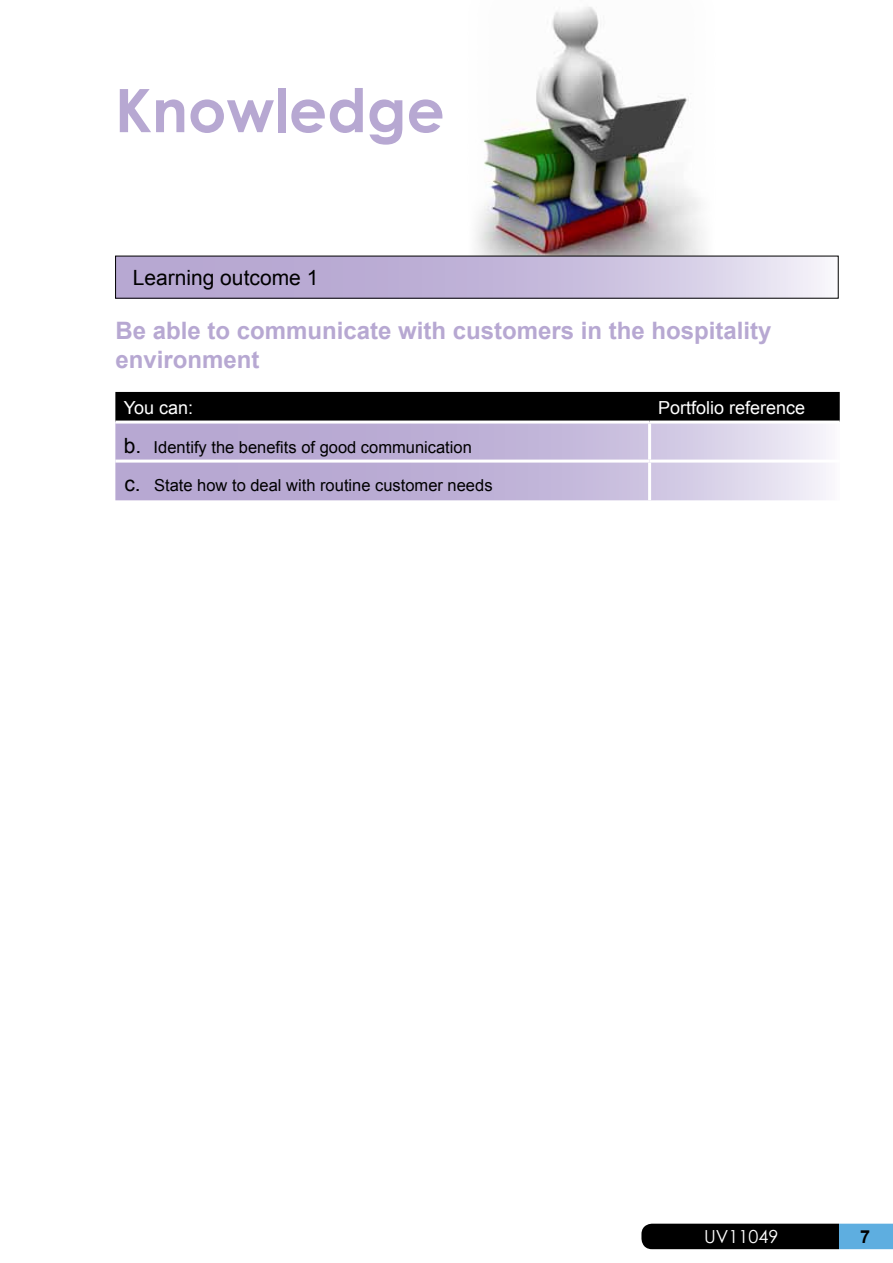
<style>
.page{position:relative;width:893px;height:1263px;background:#fff}
.page>*{position:absolute;margin:0;border:0;box-sizing:border-box;transform-origin:0 0}
.t1{font:700 60px "Century Gothic";color:#b7a8d2}
.t2{font:700 24px/28.8px "Arial";color:#b7a8d2}
.t3{font:21px "Arial";color:#000}
.t4{font:18px "Arial";color:#fff}
.t5{font:18px "Century Gothic";color:#fff}
.t6{font:700 18px "Arial";color:#000}
.t7{font:16.5px "Arial";color:#000}
.s1{font-size:21px}
</style>
<div class="page">
<img style="left:468px;top:7px;width:247px;height:249px">
<svg style="left:641px;top:1224px;width:252px;height:25px;background:#162732"></svg>
<svg style="left:117px;top:258px;width:708px;height:38px;background:#c6badc"></svg>
<div style="left:115px;top:392px;width:725px;height:29px;background:#000"></div>
<svg style="left:115px;top:424px;width:711px;height:76px;background:#c5b9db"></svg>
<hr style="left:648px;top:424px;width:3px;height:36px;background:#fff">
<hr style="left:650px;top:460px;width:190px;height:3px;background:#fff">
<hr style="left:648px;top:463px;width:3px;height:37px;background:#fff">
<hr style="left:115px;top:460px;width:535px;height:3px;background:#fff">
<h1 class="t1" style="left:115px;top:65px;width:331px">Knowledge</h1>
<p class="t3" style="left:133px;top:264px;width:187px">Learning outcome 1</p>
<h2 class="t2" style="left:115px;top:317px;width:658px">Be able to communicate with customers in the hospitality environment</h2>
<p class="t4" style="left:124px;top:395px;width:71px">You can:</p>
<p class="t4" style="left:658px;top:395px;width:149px">Portfolio reference</p>
<p class="t7" style="left:124px;top:436px;width:350px"><span class="s1">b.</span> Identify the benefits of good communication</p>
<p class="t7" style="left:124px;top:475px;width:370px"><span class="s1">c.</span> State how to deal with routine customer needs</p>
<p class="t5" style="left:704px;top:1223px;width:76px">UV11049</p>
<p class="t6" style="left:860px;top:1225px;width:12px">7</p>
</div>
